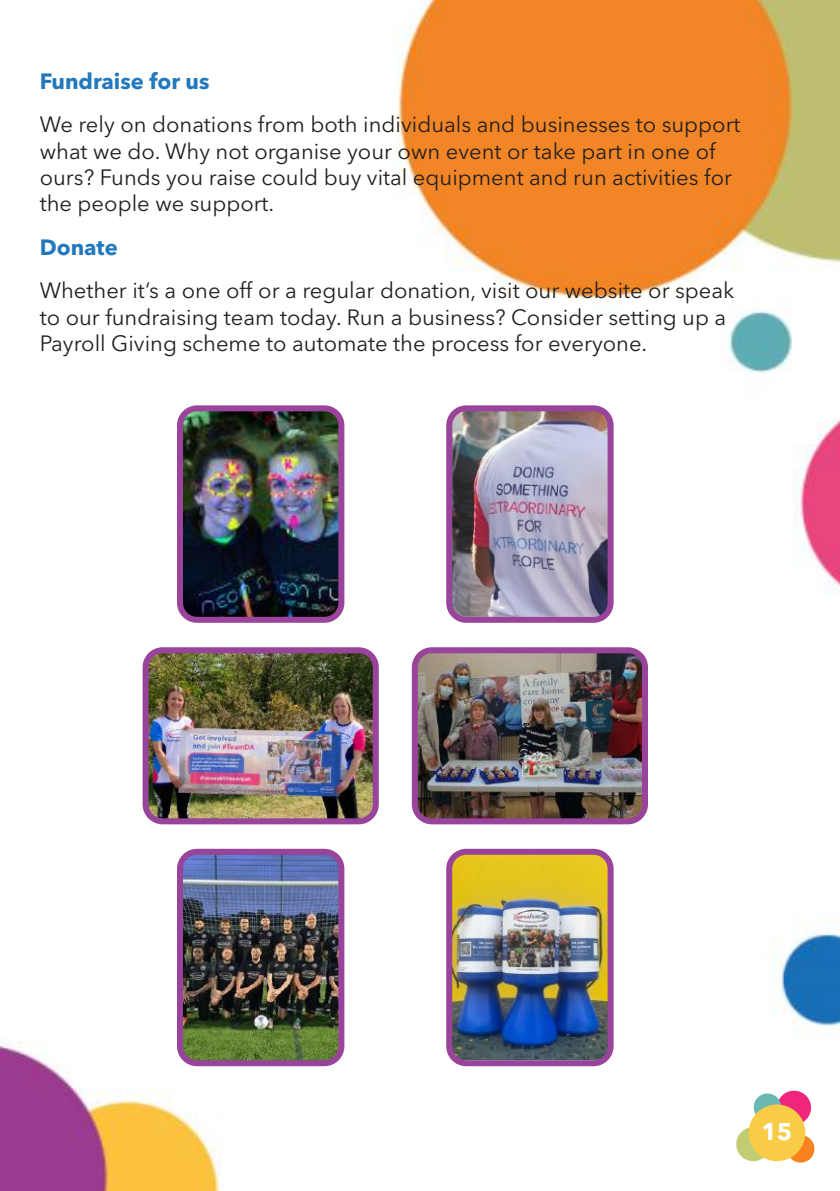
<style>
.page{position:relative;width:840px;height:1191px;background:#fff}
.page>*{position:absolute;margin:0;border:0;box-sizing:border-box;transform-origin:0 0}
.t1{font:700 24px "Avenir Next LT Pro";color:#fff}
.t2{font:22px/26.4px "Avenir Next LT Pro";color:#241f1f}
.t3{font:700 22px "Avenir Next LT Pro";color:#2278bd}
</style>
<div class="page">
<img style="left:0;top:0;width:839px;height:1191px">
<img style="left:180px;top:408px;width:161px;height:212px">
<div style="left:177px;top:405px;width:167px;height:218px;border:6px solid #9a459b;border-radius:17px"></div>
<img style="left:449px;top:851px;width:161px;height:209px">
<div style="left:446px;top:848px;width:167px;height:218px;border:6px solid #99449b;border-radius:17px"></div>
<img style="left:145px;top:650px;width:230px;height:171px">
<div style="left:142px;top:647px;width:236px;height:177px;border:6px solid #99449b;border-radius:17px"></div>
<img style="left:414px;top:650px;width:230px;height:171px">
<div style="left:411px;top:647px;width:236px;height:177px;border:6px solid #99449b;border-radius:17px"></div>
<img style="left:180px;top:851px;width:161px;height:212px">
<div style="left:177px;top:848px;width:167px;height:218px;border:6px solid #99449b;border-radius:17px"></div>
<img style="left:449px;top:408px;width:161px;height:209px">
<div style="left:446px;top:405px;width:167px;height:218px;border:6px solid #99449b;border-radius:17px"></div>
<div style="left:776px;top:1090px;width:34px;height:34px;background:#f0267d;border-radius:50%"></div>
<div style="left:735px;top:1127px;width:34px;height:34px;background:#c1cc73;border-radius:50%"></div>
<div style="left:753px;top:1093px;width:27px;height:28px;background:#69b8b1;border-radius:50%"></div>
<div style="left:786px;top:1135px;width:28px;height:27px;background:#f8821e;border-radius:50%"></div>
<div style="left:748px;top:1104px;width:56px;height:57px;background:#f9cc48;border-radius:50%"></div>
<p class="t3" style="left:40px;top:67px;width:171px">Fundraise for us</p>
<p class="t2" style="left:40px;top:111px;width:701px">We rely on donations from both individuals and businesses to support what we do. Why not organise your own event or take part in one of ours? Funds you raise could buy vital equipment and run activities for the people we support.</p>
<p class="t3" style="left:40px;top:233px;width:80px">Donate</p>
<p class="t2" style="left:40px;top:277px;width:695px">Whether it’s a one off or a regular donation, visit our website or speak to our fundraising team today. Run a business? Consider setting up a<br>Payroll Giving scheme to automate the process for everyone.</p>
<p class="t1" style="left:761px;top:1117px;width:33px">15</p>
<p class="t1" style="left:761px;top:1121px;width:33px">15</p>
</div>
